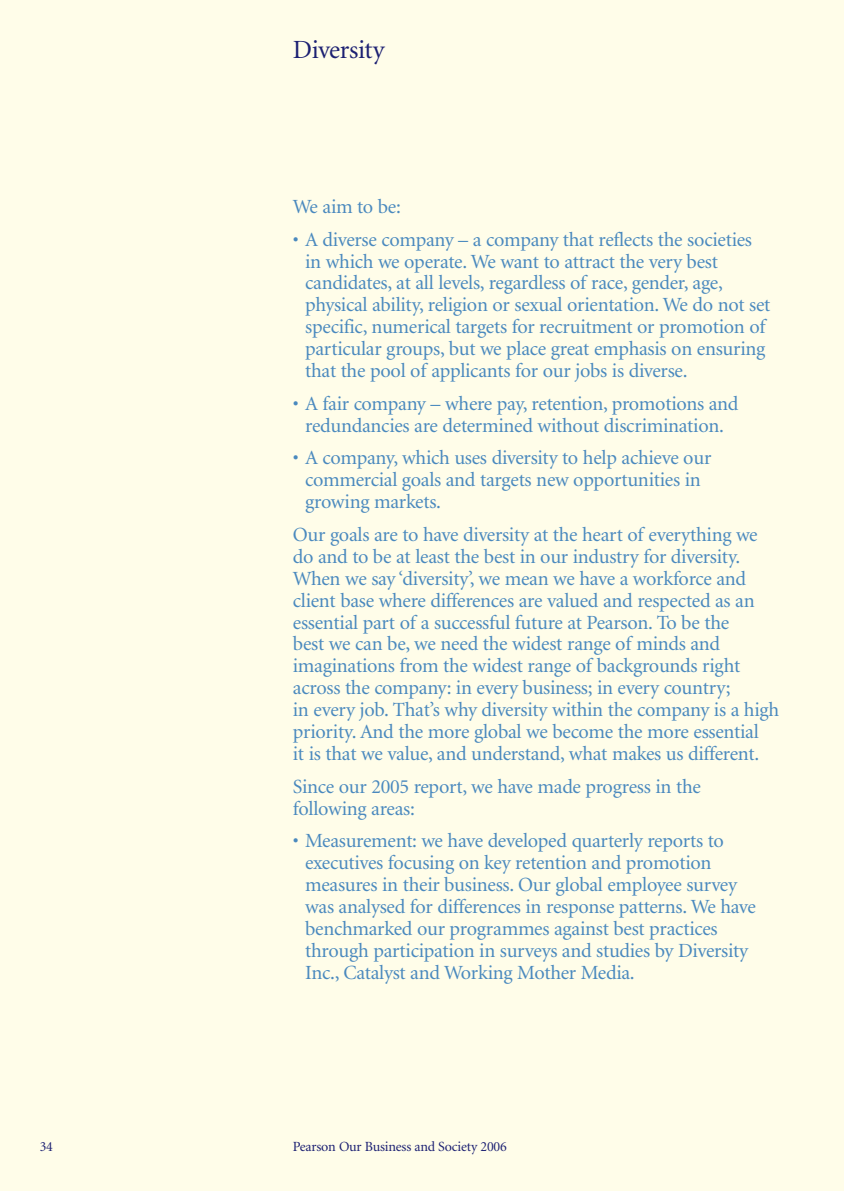
<style>
.page{position:relative;width:844px;height:1191px;background:#fff}
.page>*{position:absolute;margin:0;border:0;box-sizing:border-box;transform-origin:0 0}
.t1{font:26.25px "Minion";letter-spacing:-.015em;color:#1c2072}
.t2{font:20.12px/21.9px "Minion";letter-spacing:-.015em;color:#4a89be}
.t3{font:14px "Minion";letter-spacing:-.015em;color:#1c2072}
</style>
<div class="page">
<hr style="left:843px;top:0;width:1px;height:1191px;background:#fffde9">
<div style="left:0;top:0;width:843px;height:1191px;background:#fffde9"></div>
<h1 class="t1" style="left:293px;top:40px;width:93px">Diversity</h1>
<p class="t2" style="left:293px;top:197px;width:109px">We aim to be:</p>
<p class="t2" style="left:305px;top:230px;width:466px;text-indent:-12px">• A diverse company – a company that reflects the societies in which we operate. We want to attract the very best candidates, at all levels, regardless of race, gender, age, physical ability, religion or sexual orientation. We do not set specific, numerical targets for recruitment or promotion of particular groups, but we place great emphasis on ensuring that the pool of applicants for our jobs is diverse.</p>
<p class="t2" style="left:293px;top:394px;width:447px;text-align:center">• A fair company – where pay, retention, promotions and redundancies are determined without discrimination.</p>
<p class="t2" style="left:305px;top:449px;width:407px;text-indent:-12px">• A company, which uses diversity to help achieve our commercial goals and targets new opportunities in growing markets.</p>
<p class="t2" style="left:293px;top:525px;width:487px">Our goals are to have diversity at the heart of everything we do and to be at least the best in our industry for diversity.<br>When we say ‘diversity’, we mean we have a workforce and client base where differences are valued and respected as an essential part of a successful future at Pearson. To be the<br>best we can be, we need the widest range of minds and imaginations from the widest range of backgrounds right across the company: in every business; in every country;<br>in every job. That’s why diversity within the company is a high priority. And the more global we become the more essential<br>it is that we value, and understand, what makes us different.</p>
<p class="t2" style="left:293px;top:777px;width:409px">Since our 2005 report, we have made progress in the following areas:</p>
<p class="t2" style="left:305px;top:831px;width:452px;text-indent:-12px">• Measurement: we have developed quarterly reports to executives focusing on key retention and promotion measures in their business. Our global employee survey was analysed for differences in response patterns. We have benchmarked our programmes against best practices through participation in surveys and studies by Diversity Inc., Catalyst and Working Mother Media.</p>
<p class="t3" style="left:40px;top:1141px;width:15px">34</p>
<p class="t3" style="left:293px;top:1141px;width:215px">Pearson Our Business and Society 2006</p>
</div>
